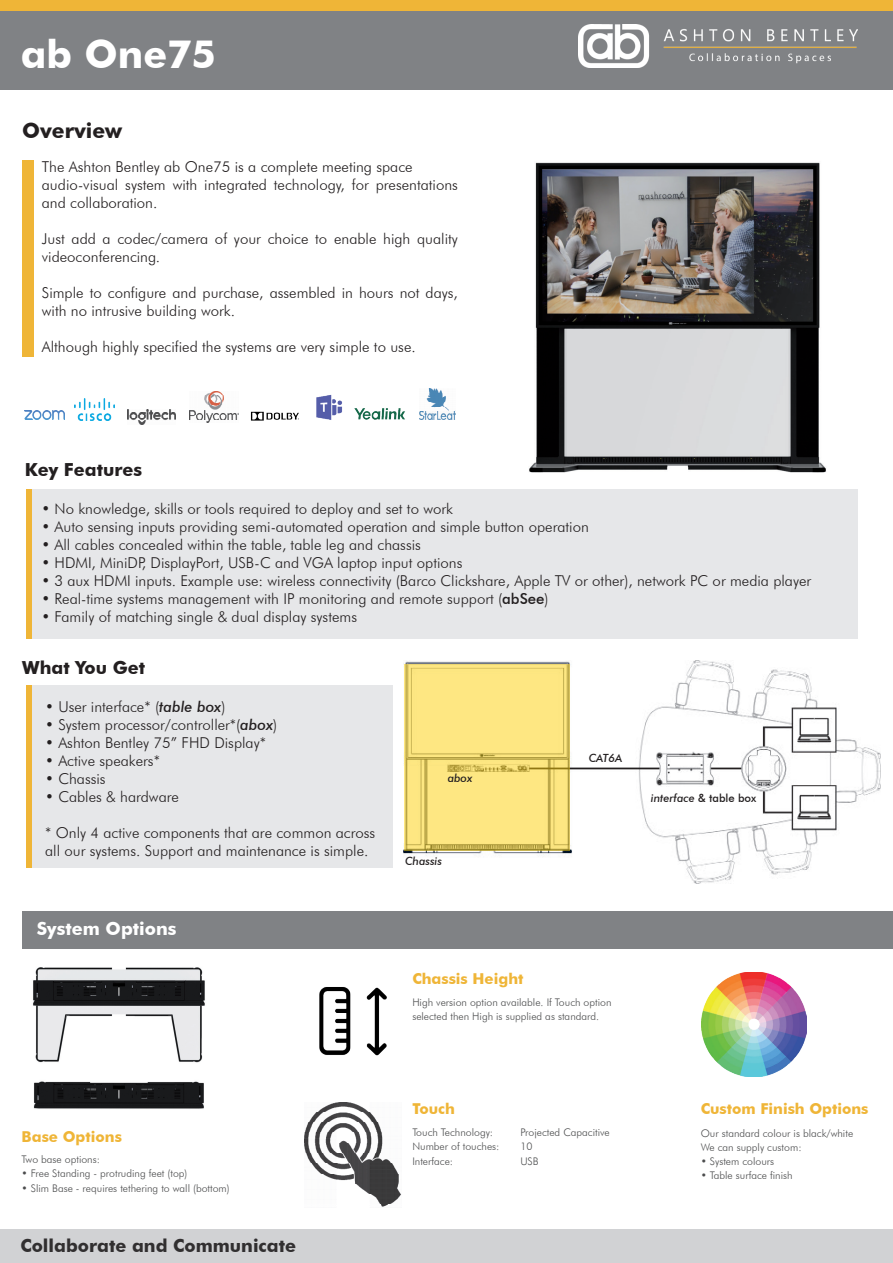
<style>
.page{position:relative;width:893px;height:1263px;background:#fff}
.page>*{position:absolute;margin:0;border:0;box-sizing:border-box;transform-origin:0 0}
.t1{font:700 39px "Futura BT";color:#fff}
.t2{font:700 21px "Futura BT";color:#231f20}
.t3{font:700 18px "Futura BT";color:#312f30}
.t4{font:700 18px "Futura BT";color:#231f20}
.t5{font:700 18px "Futura BT";color:#fff}
.t6{font:300 15px/18px "Futura BT";color:#231f20}
.t7{font:700 15px "Futura BT";color:#efb537}
.t8{font:italic 500 11.25px "Futura BT";color:#231f20}
.t9{font:300 10.5px/14.2px "Futura BT";color:#4b4c4d}
.s1{font-weight:500}
.s2{font-weight:500;font-style:italic}
.s3{font-style:normal}
</style>
<div class="page">
<div style="left:22px;top:911px;width:871px;height:37px;background:#808285"></div>
<div style="left:0;top:1229px;width:893px;height:34px;background:#d1d2d4"></div>
<div style="left:0;top:0;width:893px;height:12px;background:#efb537"></div>
<div style="left:0;top:11px;width:893px;height:78px;background:#808285"></div>
<img style="left:578px;top:24px;width:280px;height:43px">
<img style="left:701px;top:972px;width:105px;height:104px">
<div style="left:31px;top:685px;width:362px;height:182px;background:#e6e7e9"></div>
<div style="left:32px;top:489px;width:826px;height:150px;background:#e6e7e9"></div>
<div style="left:26px;top:489px;width:5px;height:150px;background:#efb537"></div>
<img style="left:128px;top:409px;width:48px;height:15px">
<img style="left:189px;top:391px;width:49px;height:32px">
<img style="left:420px;top:389px;width:35px;height:30px">
<img style="left:24px;top:410px;width:40px;height:9px">
<img style="left:316px;top:395px;width:26px;height:25px">
<img style="left:74px;top:399px;width:40px;height:21px">
<div style="left:22px;top:160px;width:11px;height:197px;background:#efb537"></div>
<img style="left:529px;top:162px;width:297px;height:311px">
<div style="left:26px;top:685px;width:5px;height:182px;background:#efb537"></div>
<img style="left:250px;top:411px;width:49px;height:10px">
<img style="left:355px;top:409px;width:50px;height:11px">
<img style="left:403px;top:660px;width:477px;height:223px">
<svg style="left:404px;top:664px;width:165px;height:187px;background:#f5df7a"></svg>
<img style="left:33px;top:967px;width:172px;height:96px">
<img style="left:33px;top:1081px;width:171px;height:28px">
<img style="left:319px;top:987px;width:68px;height:69px">
<img style="left:304px;top:1102px;width:97px;height:105px">
<h1 class="t1" style="left:21px;top:30px;width:197px">ab One75</h1>
<h2 class="t2" style="left:22px;top:117px;width:102px">Overview</h2>
<p class="t6" style="left:42px;top:157px;width:418px">The Ashton Bentley ab One75 is a complete meeting space audio-visual system with integrated technology, for presentations and collaboration.</p>
<p class="t6" style="left:42px;top:229px;width:418px">Just add a codec/camera of your choice to enable high quality videoconferencing.</p>
<p class="t6" style="left:42px;top:283px;width:418px">Simple to configure and purchase, assembled in hours not days, with no intrusive building work.</p>
<p class="t6" style="left:42px;top:337px;width:375px">Although highly specified the systems are very simple to use.</p>
<p class="t4" style="left:25px;top:458px;width:119px">Key Features</p>
<p class="t6" style="left:41px;top:499px;width:413px">• No knowledge, skills or tools required to deploy and set to work</p>
<p class="t6" style="left:41px;top:517px;width:549px">• Auto sensing inputs providing semi-automated operation and simple button operation</p>
<p class="t6" style="left:41px;top:535px;width:381px">• All cables concealed within the table, table leg and chassis</p>
<p class="t6" style="left:41px;top:553px;width:422px">• HDMI, MiniDP, DisplayPort, USB-C and VGA laptop input options</p>
<p class="t6" style="left:41px;top:571px;width:771px">• 3 aux HDMI inputs. Example use: wireless connectivity (Barco Clickshare, Apple TV or other), network PC or media player</p>
<p class="t6" style="left:41px;top:589px;width:509px">• Real-time systems management with IP monitoring and remote support (<span class="s1">abSee</span>)</p>
<p class="t6" style="left:41px;top:607px;width:317px">• Family of matching single &amp; dual display systems</p>
<p class="t4" style="left:22px;top:656px;width:124px">What You Get</p>
<p class="t6" style="left:45px;top:697px;width:182px">• User interface* (<span class="s2">table box</span>)</p>
<p class="t6" style="left:45px;top:715px;width:234px">• System processor/controller*(<span class="s2">abox</span>)</p>
<p class="t6" style="left:45px;top:733px;width:222px">• Ashton Bentley 75” FHD Display*</p>
<p class="t6" style="left:45px;top:751px;width:116px">• Active speakers*</p>
<p class="t6" style="left:45px;top:769px;width:62px">• Chassis</p>
<p class="t6" style="left:45px;top:787px;width:135px">• Cables &amp; hardware</p>
<p class="t6" style="left:45px;top:823px;width:332px">* Only 4 active components that are common across all our systems. Support and maintenance is simple.</p>
<p class="t5" style="left:37px;top:918px;width:141px">System Options</p>
<p class="t8" style="left:448px;top:771px;width:26px">abox</p>
<p class="t8" style="left:405px;top:854px;width:38px">Chassis</p>
<p class="t8" style="left:589px;top:751px;width:35px">CAT6A</p>
<p class="t8" style="left:651px;top:791px;width:107px">interface <span class="s3">&amp; table box</span></p>
<p class="t7" style="left:412px;top:969px;width:113px">Chassis Height</p>
<p class="t9" style="left:412px;top:995px;width:201px">High version option available. If Touch option selected then High is supplied as standard.</p>
<p class="t7" style="left:412px;top:1100px;width:44px">Touch</p>
<p class="t7" style="left:701px;top:1100px;width:169px">Custom Finish Options</p>
<p class="t9" style="left:412px;top:1125px;width:82px">Touch Technology:</p>
<p class="t9" style="left:520px;top:1125px;width:91px">Projected Capacitive</p>
<p class="t9" style="left:412px;top:1139px;width:89px">Number of touches:</p>
<p class="t9" style="left:520px;top:1139px;width:14px">10</p>
<p class="t9" style="left:412px;top:1154px;width:42px">Interface:</p>
<p class="t9" style="left:520px;top:1154px;width:20px">USB</p>
<p class="t7" style="left:22px;top:1127px;width:102px">Base Options</p>
<p class="t9" style="left:701px;top:1125px;width:154px">Our standard colour is black/white<br>We can supply custom:</p>
<p class="t9" style="left:701px;top:1154px;width:75px">• System colours</p>
<p class="t9" style="left:701px;top:1168px;width:93px">• Table surface finish</p>
<p class="t9" style="left:22px;top:1152px;width:80px">Two base options:</p>
<p class="t9" style="left:22px;top:1166px;width:167px">• Free Standing - protruding feet (top)</p>
<p class="t9" style="left:22px;top:1181px;width:210px">• Slim Base - requires tethering to wall (bottom)</p>
<p class="t3" style="left:20px;top:1235px;width:277px">Collaborate and Communicate</p>
</div>
